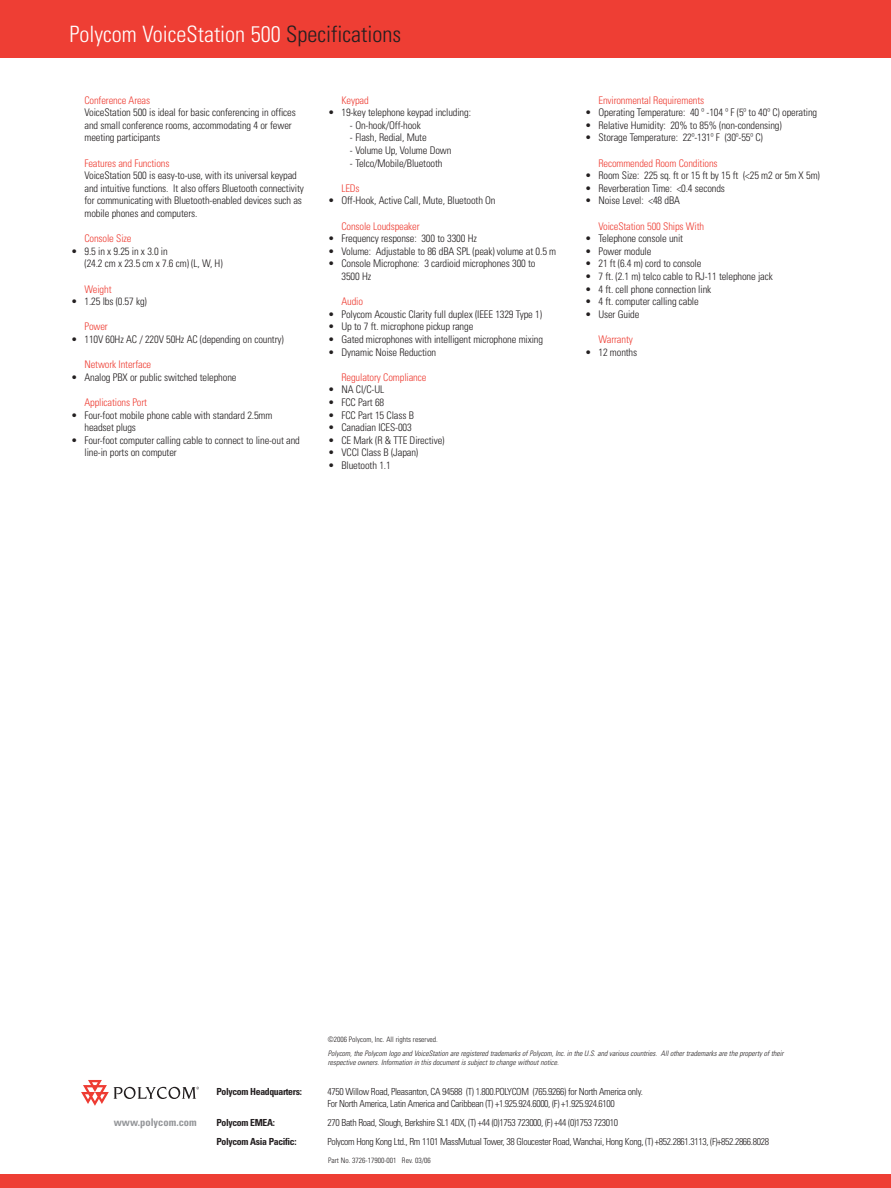
<style>
.page{position:relative;width:891px;height:1188px;background:#fff}
.page>*{position:absolute;margin:0;border:0;box-sizing:border-box;transform-origin:0 0}
.t1{font:300 condensed 22.5px "Univers";color:#fff}
.t2{font:300 condensed 10.5px/12.6px "Univers";letter-spacing:-.015em;color:#231f20}
.t3{font:300 condensed 10.5px "Univers";letter-spacing:-.015em;color:#ee3e34}
.t4{font:700 condensed 10.5px "Univers";color:#939598}
.t5{font:300 condensed 9.75px/12.8px "Univers";letter-spacing:-.035em;color:#231f20}
.t6{font:700 condensed 9.75px "Univers";letter-spacing:-.035em;color:#231f20}
.t7{font:italic 300 condensed 7.5px/9px "Univers";color:#231f20}
.t8{font:300 condensed 7.5px "Univers";color:#231f20}
.s1{color:#231f20}
</style>
<div class="page">
<div style="left:0;top:0;width:891px;height:57px;background:#ee3e34"></div>
<svg style="left:81px;top:1080px;width:118px;height:26px"></svg>
<div style="left:0;top:1174px;width:891px;height:14px;background:#ee3e34"></div>
<h1 class="t1" style="left:69px;top:25px;width:333px">Polycom VoiceStation 500 <span class="s1">Specifications</span></h1>
<p class="t3" style="left:84px;top:96px;width:67px">Conference Areas</p>
<p class="t2" style="left:84px;top:107px;width:213px">VoiceStation 500 is ideal for basic conferencing in offices and small conference rooms, accommodating 4 or fewer meeting participants</p>
<p class="t3" style="left:84px;top:159px;width:86px">Features and Functions</p>
<p class="t2" style="left:84px;top:170px;width:221px">VoiceStation 500 is easy-to-use, with its universal keypad and intuitive functions. It also offers Bluetooth connectivity for communicating with Bluetooth-enabled devices such as mobile phones and computers.</p>
<p class="t3" style="left:84px;top:235px;width:49px">Console Size</p>
<p class="t2" style="left:84px;top:246px;width:140px;text-indent:-13px">• 9.5 in x 9.25 in x 3.0 in<br>(24.2 cm x 23.5 cm x 7.6 cm) (L, W, H)</p>
<p class="t3" style="left:84px;top:285px;width:29px">Weight</p>
<p class="t2" style="left:71px;top:296px;width:77px">• 1.25 lbs (0.57 kg)</p>
<p class="t3" style="left:84px;top:323px;width:25px">Power</p>
<p class="t2" style="left:71px;top:334px;width:214px">• 110V 60Hz AC / 220V 50Hz AC (depending on country)</p>
<p class="t3" style="left:84px;top:361px;width:68px">Network Interface</p>
<p class="t2" style="left:71px;top:372px;width:167px">• Analog PBX or public switched telephone</p>
<p class="t3" style="left:84px;top:398px;width:64px">Applications Port</p>
<p class="t2" style="left:84px;top:410px;width:189px;text-indent:-13px">• Four-foot mobile phone cable with standard 2.5mm headset plugs</p>
<p class="t2" style="left:84px;top:435px;width:217px;text-indent:-13px">• Four-foot computer calling cable to connect to line-out and line-in ports on computer</p>
<p class="t3" style="left:342px;top:96px;width:29px">Keypad</p>
<p class="t2" style="left:328px;top:107px;width:145px">• 19-key telephone keypad including:</p>
<p class="t2" style="left:350px;top:120px;width:73px">- On-hook/Off-hook</p>
<p class="t2" style="left:350px;top:132px;width:78px">- Flash, Redial, Mute</p>
<p class="t2" style="left:350px;top:145px;width:103px">- Volume Up, Volume Down</p>
<p class="t2" style="left:350px;top:158px;width:94px">- Telco/Mobile/Bluetooth</p>
<p class="t3" style="left:342px;top:184px;width:20px">LEDs</p>
<p class="t2" style="left:328px;top:195px;width:169px">• Off-Hook, Active Call, Mute, Bluetooth On</p>
<p class="t3" style="left:342px;top:222px;width:80px">Console Loudspeaker</p>
<p class="t2" style="left:328px;top:233px;width:150px">• Frequency response: 300 to 3300 Hz</p>
<p class="t2" style="left:328px;top:246px;width:230px">• Volume: Adjustable to 86 dBA SPL (peak) volume at 0.5 m</p>
<p class="t2" style="left:342px;top:258px;width:196px;text-indent:-13px">• Console Microphone: 3 cardioid microphones 300 to<br>3500 Hz</p>
<p class="t3" style="left:342px;top:298px;width:23px">Audio</p>
<p class="t2" style="left:328px;top:309px;width:216px">• Polycom Acoustic Clarity full duplex (IEEE 1329 Type 1)</p>
<p class="t2" style="left:328px;top:321px;width:147px">• Up to 7 ft. microphone pickup range</p>
<p class="t2" style="left:328px;top:334px;width:217px">• Gated microphones with intelligent microphone mixing</p>
<p class="t2" style="left:328px;top:347px;width:110px">• Dynamic Noise Reduction</p>
<p class="t3" style="left:342px;top:373px;width:86px">Regulatory Compliance</p>
<p class="t2" style="left:328px;top:384px;width:58px">• NA CI/C-UL</p>
<p class="t2" style="left:328px;top:397px;width:58px">• FCC Part 68</p>
<p class="t2" style="left:328px;top:410px;width:87px">• FCC Part 15 Class B</p>
<p class="t2" style="left:328px;top:422px;width:85px">• Canadian ICES-003</p>
<p class="t2" style="left:328px;top:435px;width:118px">• CE Mark (R &amp; TTE Directive)</p>
<p class="t2" style="left:328px;top:447px;width:92px">• VCCI Class B (Japan)</p>
<p class="t2" style="left:328px;top:460px;width:64px">• Bluetooth 1.1</p>
<p class="t3" style="left:599px;top:96px;width:107px">Environmental Requirements</p>
<p class="t2" style="left:585px;top:107px;width:234px">• Operating Temperature: 40 º -104 º F (5º to 40º C) operating</p>
<p class="t2" style="left:585px;top:120px;width:198px">• Relative Humidity: 20% to 85% (non-condensing)</p>
<p class="t2" style="left:585px;top:132px;width:179px">• Storage Temperature: 22º-131º F (30º-55º C)</p>
<p class="t3" style="left:599px;top:159px;width:121px">Recommended Room Conditions</p>
<p class="t2" style="left:585px;top:170px;width:236px">• Room Size: 225 sq. ft or 15 ft by 15 ft (&lt;25 m2 or 5m X 5m)</p>
<p class="t2" style="left:585px;top:183px;width:141px">• Reverberation Time: &lt;0.4 seconds</p>
<p class="t2" style="left:585px;top:195px;width:96px">• Noise Level: &lt;48 dBA</p>
<p class="t3" style="left:599px;top:222px;width:107px">VoiceStation 500 Ships With</p>
<p class="t2" style="left:585px;top:233px;width:100px">• Telephone console unit</p>
<p class="t2" style="left:585px;top:246px;width:68px">• Power module</p>
<p class="t2" style="left:585px;top:258px;width:118px">• 21 ft (6.4 m) cord to console</p>
<p class="t2" style="left:585px;top:271px;width:189px">• 7 ft. (2.1 m) telco cable to RJ-11 telephone jack</p>
<p class="t2" style="left:585px;top:284px;width:128px">• 4 ft. cell phone connection link</p>
<p class="t2" style="left:585px;top:296px;width:115px">• 4 ft. computer calling cable</p>
<p class="t2" style="left:585px;top:309px;width:56px">• User Guide</p>
<p class="t3" style="left:599px;top:335px;width:36px">Warranty</p>
<p class="t2" style="left:585px;top:347px;width:54px">• 12 months</p>
<p class="t4" style="left:114px;top:1119px;width:85px">www.polycom.com</p>
<p class="t8" style="left:328px;top:1037px;width:112px">©2006 Polycom, Inc. All rights reserved.</p>
<p class="t7" style="left:328px;top:1049px;width:459px">Polycom,the Polycom logo and VoiceStation are registered trademarks ofPolycom,Inc.in the U.S.and various countries. Allothertrademarks are the property oftheir respective owners.Information in this documentis subjectto change withoutnotice.</p>
<p class="t6" style="left:216px;top:1088px;width:87px">Polycom Headquarters:</p>
<p class="t5" style="left:327px;top:1086px;width:317px">4750 Willow Road, Pleasanton, CA 94588 (T) 1.800.POLYCOM (765.9266) for North America only.<br>For North America, Latin America and Caribbean (T) +1.925.924.6000, (F) +1.925.924.6100</p>
<p class="t6" style="left:216px;top:1119px;width:60px">Polycom EMEA:</p>
<p class="t5" style="left:327px;top:1117px;width:292px">270 Bath Road, Slough, Berkshire SL1 4DX, (T) +44 (0)1753 723000, (F) +44 (0)1753 723010</p>
<p class="t6" style="left:216px;top:1138px;width:82px">Polycom Asia Pacific:</p>
<p class="t5" style="left:327px;top:1136px;width:443px">Polycom Hong Kong Ltd., Rm 1101 MassMutual Tower, 38 Gloucester Road, Wanchai, Hong Kong, (T) +852.2861.3113, (F)+852.2866.8028</p>
<p class="t8" style="left:328px;top:1158px;width:104px">Part No. 3726-17900-001 Rev. 03/06</p>
</div>
